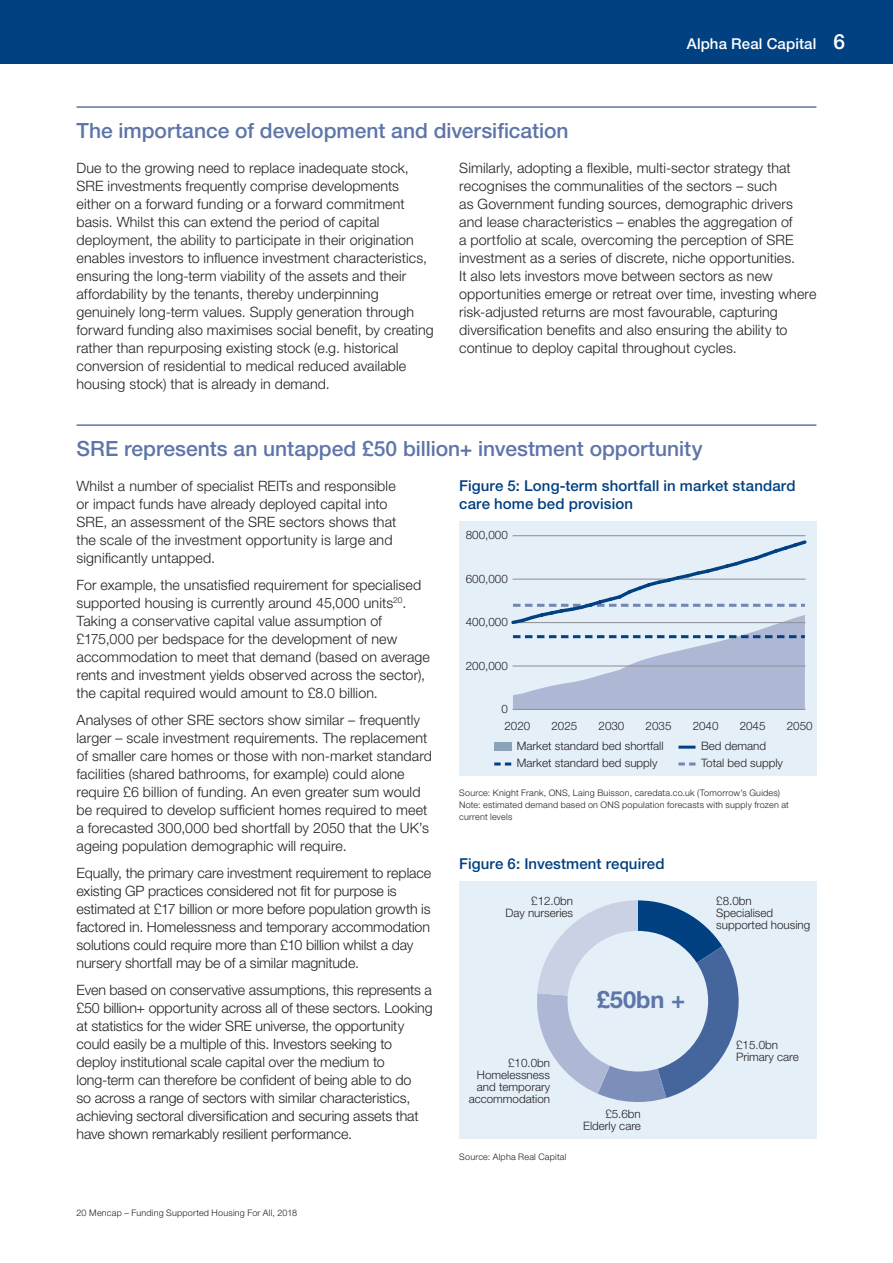
<style>
.page{position:relative;width:893px;height:1263px;background:#fff}
.page>*{position:absolute;margin:0;border:0;box-sizing:border-box;transform-origin:0 0}
.t1{font:700 23.7px "Helvetica Neue LT Std";color:#5d75a8}
.Header_2{font:500 21px "Helvetica Neue LT Std";color:#5d75a8}
.Diagram_title{font:500 15px/18px "Helvetica Neue LT Std";letter-spacing:.01em;color:#014081}
.t2{font:500 15px "Helvetica Neue LT Std";letter-spacing:.01em;color:#fff}
.Body_-_text{font:300 14.25px/18px "Helvetica Neue LT Std";letter-spacing:.005em;color:#231f20}
.t3{font:300 11.7px/12px "Helvetica Neue LT Std";color:#231f20;text-align:right}
.Body_small{font:300 9px/12px "Helvetica Neue LT Std";letter-spacing:.025em;color:#231f20}
.Footnotes{font:300 9px "Helvetica Neue LT Std";letter-spacing:.025em;color:#231f20}
.s1{font-size:21px}
</style>
<div class="page">
<div style="left:0;top:0;width:893px;height:64px;background:#014081"></div>
<hr style="left:77px;top:106px;width:739px;height:2px;background:#5d75a8">
<hr style="left:77px;top:424px;width:739px;height:2px;background:#5d75a8">
<div style="left:459px;top:521px;width:357px;height:254px;background:#e4eff8"></div>
<hr style="left:513px;top:709px;width:292px;height:1px;background:#939598">
<hr style="left:513px;top:535px;width:292px;height:1px;background:#939598">
<hr style="left:678px;top:746px;width:17px;height:3px;background:#014081">
<svg style="left:494px;top:762px;width:17px;height:3px"></svg>
<svg style="left:678px;top:762px;width:17px;height:3px"></svg>
<svg style="left:511px;top:540px;width:296px;height:169px"></svg>
<div style="left:494px;top:742px;width:17px;height:9px;background:#8ba2b9"></div>
<div style="left:459px;top:882px;width:357px;height:257px;background:#e4eff8"></div>
<svg style="left:537px;top:900px;width:202px;height:202px"></svg>
<div style="left:567px;top:931px;width:141px;height:140px;background:#e4eff8;border-radius:50%"></div>
<p class="t2" style="left:687px;top:35px;width:160px">Alpha Real Capital <span class="s1">6</span></p>
<p class="Header_2" style="left:77px;top:118px;width:494px">The importance of development and diversification</p>
<p class="Body_-_text" style="left:77px;top:158px;width:359px">Due to the growing need to replace inadequate stock, SRE investments frequently comprise developments either on a forward funding or a forward commitment basis. Whilst this can extend the period of capital deployment, the ability to participate in their origination enables investors to influence investment characteristics, ensuring the long-term viability of the assets and their affordability by the tenants, thereby underpinning genuinely long-term values. Supply generation through forward funding also maximises social benefit, by creating rather than repurposing existing stock (e.g. historical conversion of residential to medical reduced available housing stock) that is already in demand.</p>
<p class="Body_-_text" style="left:459px;top:158px;width:359px">Similarly, adopting a flexible, multi-sector strategy that recognises the communalities of the sectors – such<br>as Government funding sources, demographic drivers and lease characteristics – enables the aggregation of<br>a portfolio at scale, overcoming the perception of SRE investment as a series of discrete, niche opportunities.<br>It also lets investors move between sectors as new opportunities emerge or retreat over time, investing where risk-adjusted returns are most favourable, capturing diversification benefits and also ensuring the ability to continue to deploy capital throughout cycles.</p>
<p class="Header_2" style="left:77px;top:436px;width:627px">SRE represents an untapped £50 billion+ investment opportunity</p>
<p class="Body_-_text" style="left:77px;top:476px;width:321px">Whilst a number of specialist REITs and responsible or impact funds have already deployed capital into SRE, an assessment of the SRE sectors shows that the scale of the investment opportunity is large and significantly untapped.</p>
<p class="Body_-_text" style="left:77px;top:575px;width:355px">For example, the unsatisfied requirement for specialised supported housing is currently around 45,000 units<sup>20</sup>.<br>Taking a conservative capital value assumption of £175,000 per bedspace for the development of new accommodation to meet that demand (based on average rents and investment yields observed across the sector), the capital required would amount to £8.0 billion.</p>
<p class="Body_-_text" style="left:77px;top:710px;width:357px">Analyses of other SRE sectors show similar – frequently larger – scale investment requirements. The replacement of smaller care homes or those with non-market standard facilities (shared bathrooms, for example) could alone require £6 billion of funding. An even greater sum would be required to develop sufficient homes required to meet a forecasted 300,000 bed shortfall by 2050 that the UK’s ageing population demographic will require.</p>
<p class="Body_-_text" style="left:77px;top:863px;width:356px">Equally, the primary care investment requirement to replace existing GP practices considered not fit for purpose is estimated at £17 billion or more before population growth is factored in. Homelessness and temporary accommodation solutions could require more than £10 billion whilst a day nursery shortfall may be of a similar magnitude.</p>
<p class="Body_-_text" style="left:77px;top:980px;width:358px">Even based on conservative assumptions, this represents a £50 billion+ opportunity across all of these sectors. Looking at statistics for the wider SRE universe, the opportunity could easily be a multiple of this. Investors seeking to deploy institutional scale capital over the medium to long-term can therefore be confident of being able to do<br>so across a range of sectors with similar characteristics, achieving sectoral diversification and securing assets that have shown remarkably resilient performance.</p>
<p class="Diagram_title" style="left:459px;top:476px;width:338px">Figure 5: Long-term shortfall in market standard care home bed provision</p>
<p class="t3" style="left:466px;top:529px;width:44px">800,000</p>
<p class="t3" style="left:466px;top:572px;width:44px">600,000</p>
<p class="t3" style="left:466px;top:616px;width:44px">400,000</p>
<p class="t3" style="left:466px;top:659px;width:44px">200,000</p>
<p class="t3" style="left:501px;top:703px;width:8px">0</p>
<p class="t3" style="left:504px;top:719px;width:27px">2020</p>
<p class="t3" style="left:551px;top:719px;width:27px">2025</p>
<p class="t3" style="left:598px;top:719px;width:27px">2030</p>
<p class="t3" style="left:646px;top:719px;width:27px">2035</p>
<p class="t3" style="left:693px;top:719px;width:27px">2040</p>
<p class="t3" style="left:740px;top:719px;width:27px">2045</p>
<p class="t3" style="left:787px;top:719px;width:27px">2050</p>
<p class="t3" style="left:517px;top:739px;width:148px">Market standard bed shortfall</p>
<p class="t3" style="left:701px;top:739px;width:67px">Bed demand</p>
<p class="t3" style="left:517px;top:756px;width:142px">Market standard bed supply</p>
<p class="t3" style="left:701px;top:756px;width:83px">Total bed supply</p>
<p class="Body_small" style="left:459px;top:787px;width:331px">Source: Knight Frank, ONS, Laing Buisson, caredata.co.uk (Tomorrow’s Guides)<br>Note: estimated demand based on ONS population forecasts with supply frozen at current levels</p>
<p class="Diagram_title" style="left:459px;top:855px;width:207px">Figure 6: Investment required</p>
<p class="t3" style="left:716px;top:894px;width:96px;text-align:left">£8.0bn<br>Specialised supported housing</p>
<p class="t3" style="left:505px;top:894px;width:69px">£12.0bn<br>Day nurseries</p>
<p class="t1" style="left:597px;top:984px;width:90px">£50bn +</p>
<p class="t3" style="left:736px;top:1039px;width:64px;text-align:left">£15.0bn<br>Primary care</p>
<p class="t3" style="left:469px;top:1057px;width:83px">£10.0bn<br>Homelessness and temporary accommodation</p>
<p class="t3" style="left:583px;top:1107px;width:59px">£5.6bn<br>Elderly care</p>
<p class="Footnotes" style="left:77px;top:1207px;width:222px">20 Mencap – Funding Supported Housing For All, 2018</p>
<p class="Body_small" style="left:459px;top:1151px;width:109px">Source: Alpha Real Capital</p>
</div>
